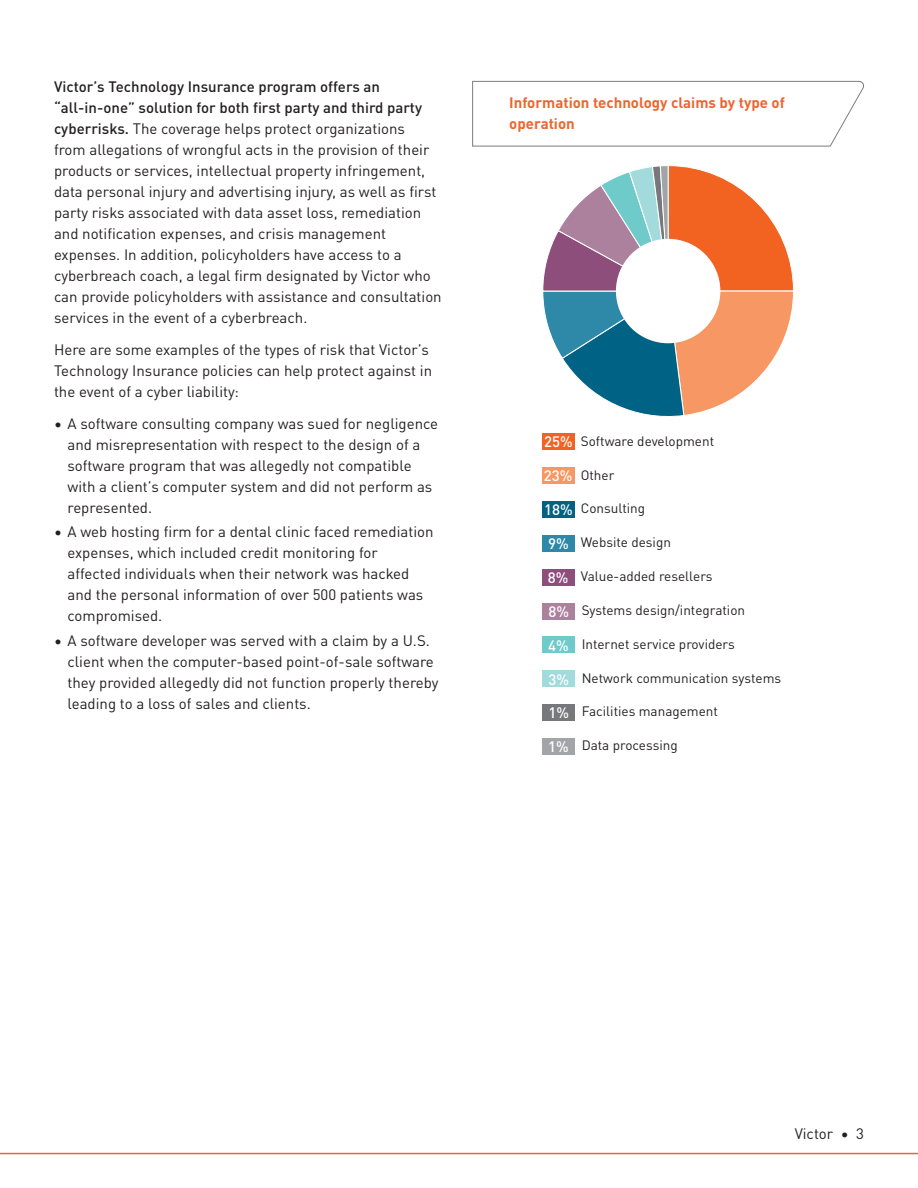
<style>
.page{position:relative;width:918px;height:1188px;background:#fff}
.page>*{position:absolute;margin:0;border:0;box-sizing:border-box;transform-origin:0 0}
.Body_Text_10_14{font:15px/21px "DINOT";color:#231f20}
.Chart_Title_Text_14{font:700 15px/21px "DINOT";color:#ee642f}
.Chart_Text_Rev_10_14{font:500 15px "DINOT";color:#fff}
.Chart_Key_Text_9_12{font:13.5px "DINOT";color:#231f20}
.s1{font-weight:500}
</style>
<div class="page">
<hr style="left:0;top:1153px;width:918px;height:1px;background:#ee642f">
<svg style="left:542px;top:165px;width:252px;height:252px"></svg>
<div style="left:542px;top:433px;width:33px;height:17px;background:#f26221"></div>
<div style="left:542px;top:467px;width:32px;height:17px;background:#f79763"></div>
<div style="left:542px;top:501px;width:33px;height:17px;background:#006285"></div>
<div style="left:542px;top:535px;width:33px;height:16px;background:#2e89a9"></div>
<div style="left:542px;top:569px;width:32px;height:16px;background:#8e4e7b"></div>
<div style="left:543px;top:603px;width:32px;height:16px;background:#ac819e"></div>
<div style="left:542px;top:637px;width:33px;height:16px;background:#6fcaca"></div>
<div style="left:543px;top:671px;width:32px;height:16px;background:#a3dadb"></div>
<div style="left:543px;top:704px;width:32px;height:17px;background:#76787b"></div>
<div style="left:542px;top:738px;width:33px;height:17px;background:#a3a4a8"></div>
<div style="left:616px;top:239px;width:104px;height:104px;background:#fff;border-radius:50%"></div>
<svg style="left:472px;top:81px;width:392px;height:66px"></svg>
<p class="Body_Text_10_14" style="left:54px;top:75px;width:389px"><span class="s1">Victor’s Technology Insurance program offers an “all-in-one” solution for both first party and third party cyberrisks.</span> The coverage helps protect organizations<br>from allegations of wrongful acts in the provision of their products or services, intellectual property infringement, data personal injury and advertising injury, as well as first party risks associated with data asset loss, remediation and notification expenses, and crisis management expenses. In addition, policyholders have access to a cyberbreach coach, a legal firm designated by Victor who can provide policyholders with assistance and consultation services in the event of a cyberbreach.</p>
<p class="Body_Text_10_14" style="left:54px;top:338px;width:380px">Here are some examples of the types of risk that Victor’s<br>Technology Insurance policies can help protect against in the event of a cyber liability:</p>
<p class="Body_Text_10_14" style="left:68px;top:412px;width:372px;text-indent:-14px">• A software consulting company was sued for negligence and misrepresentation with respect to the design of a software program that was allegedly not compatible with a client’s computer system and did not perform as represented.</p>
<p class="Body_Text_10_14" style="left:68px;top:520px;width:368px;text-indent:-14px">• A web hosting firm for a dental clinic faced remediation expenses, which included credit monitoring for affected individuals when their network was hacked and the personal information of over 500 patients was compromised.</p>
<p class="Body_Text_10_14" style="left:68px;top:628px;width:373px;text-indent:-14px">• A software developer was served with a claim by a U.S. client when the computer-based point-of-sale software they provided allegedly did not function properly thereby leading to a loss of sales and clients.</p>
<p class="Chart_Title_Text_14" style="left:509px;top:91px;width:277px">Information technology claims by type of operation</p>
<p class="Chart_Text_Rev_10_14" style="left:544px;top:430px;width:30px">25%</p>
<p class="Chart_Text_Rev_10_14" style="left:544px;top:464px;width:30px">23%</p>
<p class="Chart_Text_Rev_10_14" style="left:544px;top:498px;width:30px">18%</p>
<p class="Chart_Text_Rev_10_14" style="left:548px;top:532px;width:22px">9%</p>
<p class="Chart_Text_Rev_10_14" style="left:548px;top:566px;width:22px">8%</p>
<p class="Chart_Text_Rev_10_14" style="left:549px;top:600px;width:22px">8%</p>
<p class="Chart_Text_Rev_10_14" style="left:548px;top:634px;width:22px">4%</p>
<p class="Chart_Text_Rev_10_14" style="left:549px;top:668px;width:22px">3%</p>
<p class="Chart_Text_Rev_10_14" style="left:549px;top:701px;width:22px">1%</p>
<p class="Chart_Text_Rev_10_14" style="left:548px;top:735px;width:22px">1%</p>
<p class="Chart_Key_Text_9_12" style="left:581px;top:431px;width:135px">Software development</p>
<p class="Chart_Key_Text_9_12" style="left:581px;top:464px;width:35px">Other</p>
<p class="Chart_Key_Text_9_12" style="left:581px;top:498px;width:66px">Consulting</p>
<p class="Chart_Key_Text_9_12" style="left:581px;top:532px;width:92px">Website design</p>
<p class="Chart_Key_Text_9_12" style="left:581px;top:566px;width:133px">Value-added resellers</p>
<p class="Chart_Key_Text_9_12" style="left:582px;top:600px;width:165px">Systems design/integration</p>
<p class="Chart_Key_Text_9_12" style="left:582px;top:634px;width:155px">Internet service providers</p>
<p class="Chart_Key_Text_9_12" style="left:582px;top:667px;width:201px">Network communication systems</p>
<p class="Chart_Key_Text_9_12" style="left:582px;top:701px;width:138px">Facilities management</p>
<p class="Chart_Key_Text_9_12" style="left:582px;top:735px;width:98px">Data processing</p>
<p class="Body_Text_10_14" style="left:795px;top:1122px;width:71px">Victor • 3</p>
</div>
